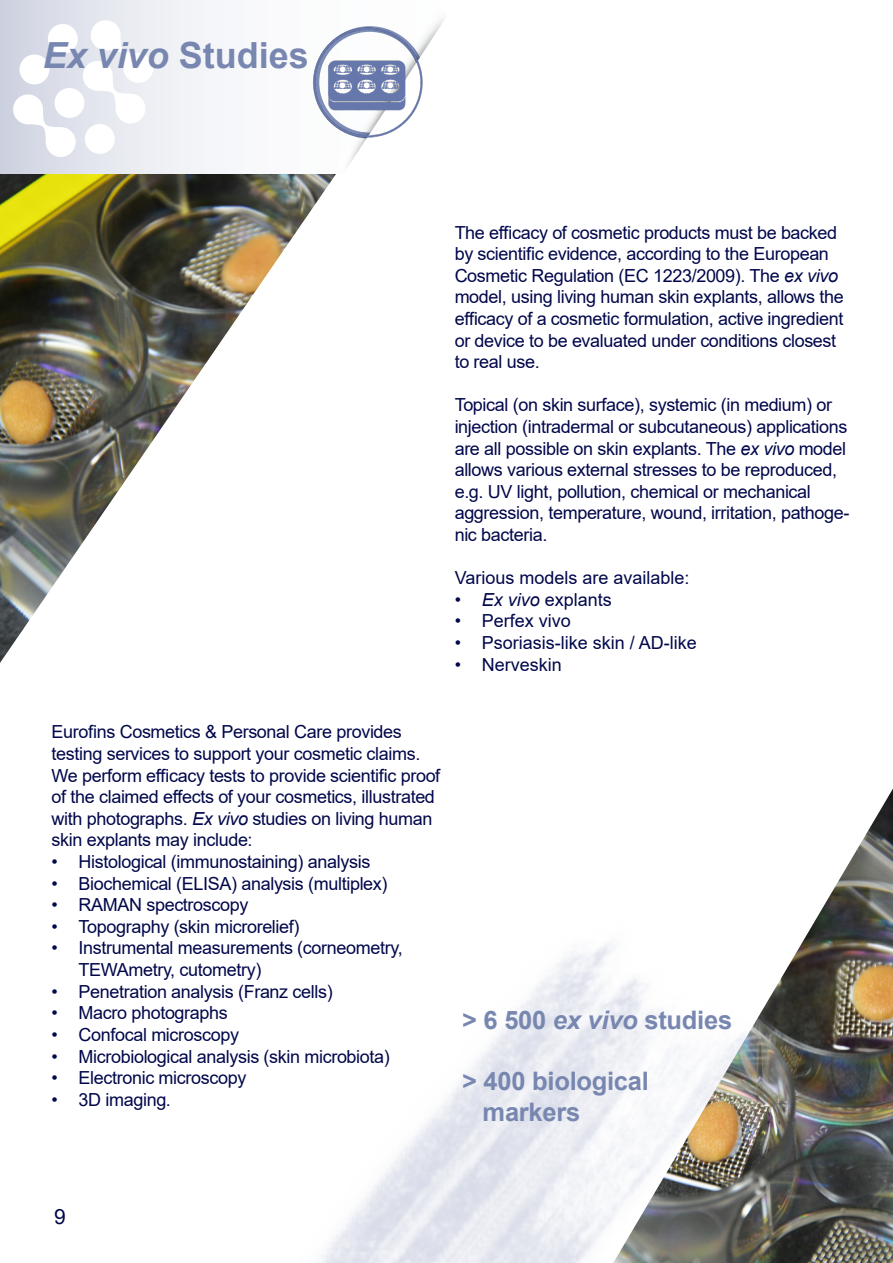
<style>
.page{position:relative;width:893px;height:1263px;background:#fff}
.page>*{position:absolute;margin:0;border:0;box-sizing:border-box;transform-origin:0 0}
.t1{font:700 36px "Arial";color:#7887b0}
.t2{font:700 25.5px "Arial";letter-spacing:-.01em;color:#7887b0}
.t3{font:21px "Arial";color:#00074a}
.t4{font:18px/21.6px "Arial";letter-spacing:-.02em;color:#00074a}
.t5{font:18px "Arial";color:#00074a}
.s1{font-style:italic}
</style>
<div class="page">
<img style="left:0;top:173px;width:317px;height:490px">
<svg style="left:0;top:0;width:215px;height:173px"></svg>
<svg style="left:313px;top:18px;width:131px;height:184px"></svg>
<div style="left:55px;top:88px;width:29px;height:30px;background:#fff;border-radius:50%"></div>
<svg style="left:13px;top:94px;width:63px;height:63px"></svg>
<svg style="left:83px;top:20px;width:70px;height:103px"></svg>
<div style="left:85px;top:124px;width:30px;height:30px;background:#fff;border-radius:50%"></div>
<div style="left:19px;top:55px;width:30px;height:29px;background:#fff;border-radius:50%"></div>
<div style="left:48px;top:24px;width:30px;height:30px;background:#fff;border-radius:50%"></div>
<img style="left:613px;top:788px;width:280px;height:475px">
<img style="left:313px;top:19px;width:119px;height:132px">
<p class="t1" style="left:43px;top:30px;width:268px"><span class="s1">Ex vivo</span> Studies</p>
<p class="t4" style="left:455px;top:221px;width:391px">The efficacy of cosmetic products must be backed by scientific evidence, according to the European Cosmetic Regulation (EC 1223/2009). The <span class="s1">ex vivo </span>model, using living human skin explants, allows the efficacy of a cosmetic formulation, active ingredient or device to be evaluated under conditions closest to real use.</p>
<p class="t4" style="left:455px;top:394px;width:396px">Topical (on skin surface), systemic (in medium) or injection (intradermal or subcutaneous) applications are all possible on skin explants. The <span class="s1">ex vivo</span> model allows various external stresses to be reproduced, e.g. UV light, pollution, chemical or mechanical aggression, temperature, wound, irritation, pathoge&shy;nic bacteria.</p>
<p class="t5" style="left:455px;top:565px;width:236px">Various models are available:</p>
<p class="t5" style="left:455px;top:587px;width:159px"><span class="s1">• Ex vivo</span> explants</p>
<p class="t5" style="left:455px;top:609px;width:118px">• Perfex vivo</p>
<p class="t5" style="left:455px;top:630px;width:244px">• Psoriasis-like skin / AD-like</p>
<p class="t5" style="left:455px;top:652px;width:109px">• Nerveskin</p>
<p class="t4" style="left:52px;top:721px;width:390px">Eurofins Cosmetics &amp; Personal Care provides testing services to support your cosmetic claims.<br>We perform efficacy tests to provide scientific proof of the claimed effects of your cosmetics, illustrated with photographs. <span class="s1">Ex vivo</span> studies on living human skin explants may include:</p>
<p class="t4" style="left:52px;top:851px;width:320px">• Histological (immunostaining) analysis</p>
<p class="t4" style="left:52px;top:872px;width:338px">• Biochemical (ELISA) analysis (multiplex)</p>
<p class="t4" style="left:52px;top:894px;width:198px">• RAMAN spectroscopy</p>
<p class="t4" style="left:52px;top:916px;width:249px">• Topography (skin microrelief)</p>
<p class="t4" style="left:79px;top:937px;width:326px;text-indent:-27px">• Instrumental measurements (corneometry,<br>TEWAmetry, cutometry)</p>
<p class="t4" style="left:52px;top:980px;width:283px">• Penetration analysis (Franz cells)</p>
<p class="t4" style="left:52px;top:1002px;width:178px">• Macro photographs</p>
<p class="t4" style="left:52px;top:1024px;width:189px">• Confocal microscopy</p>
<p class="t4" style="left:52px;top:1045px;width:340px">• Microbiological analysis (skin microbiota)</p>
<p class="t4" style="left:52px;top:1067px;width:196px">• Electronic microscopy</p>
<p class="t4" style="left:52px;top:1088px;width:121px">• 3D imaging.</p>
<p class="t2" style="left:462px;top:1002px;width:272px">&gt; 6 500 <span class="s1">ex vivo</span> studies</p>
<p class="t2" style="left:462px;top:1063px;width:188px">&gt; 400 biological</p>
<p class="t2" style="left:483px;top:1094px;width:99px">markers</p>
<p class="t3" style="left:54px;top:1202px;width:13px">9</p>
</div>
